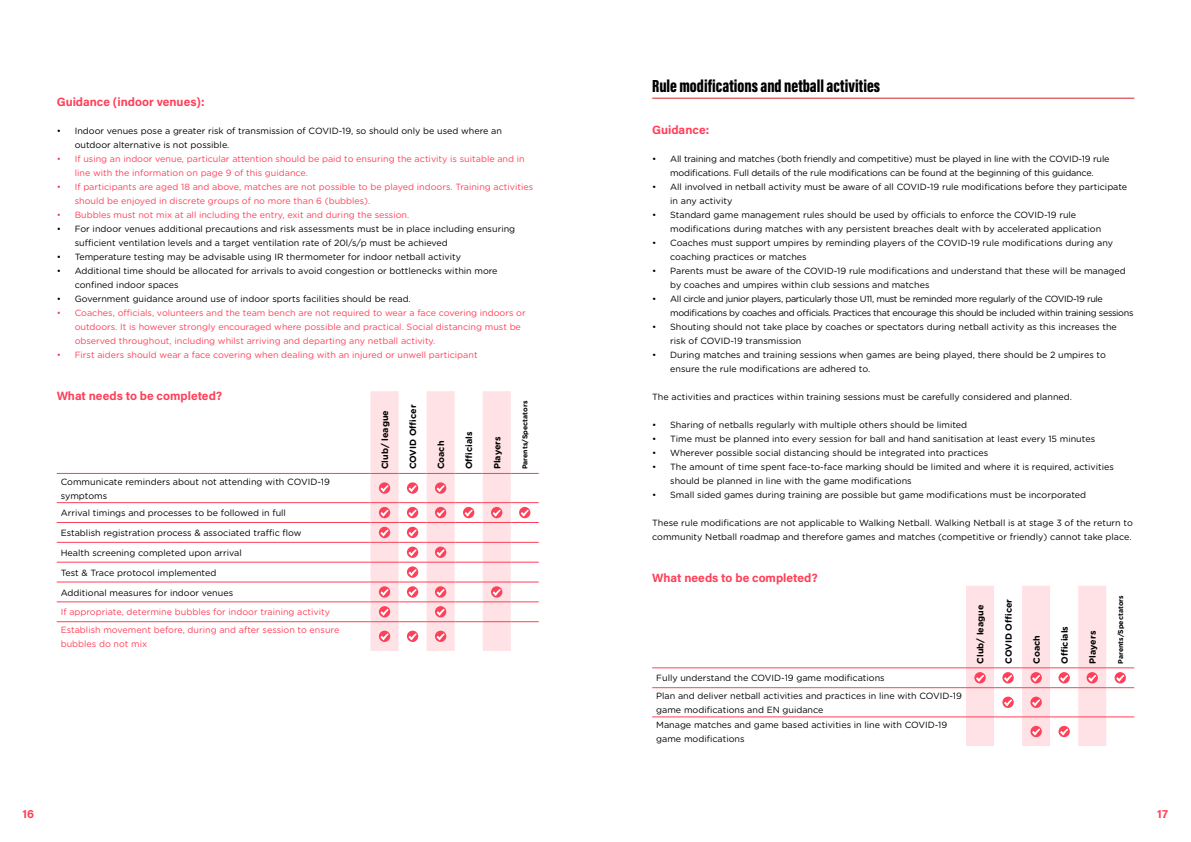
<style>
.page{position:relative;width:1191px;height:842px;background:#fff}
.page>*{position:absolute;margin:0;border:0;box-sizing:border-box;transform-origin:0 0}
.t1{font:18px "Acumin Variable Concept";letter-spacing:-.12em;color:#000}
.t2{font:12px "Acumin Variable Concept";letter-spacing:.05em;color:#ff4059}
.t3{font:9px/14px "Gotham Rounded";color:#000}
.t4{font:9px/14px "Gotham Rounded";color:#ff4059}
.t5{font:9px/14px "Gotham Rounded";letter-spacing:-.035em;color:#000}
.t6{font:9px/14px "Gotham Rounded";letter-spacing:-.02em;color:#000;text-align:center}
.t7{font:700 9px "Gotham Rounded";color:#000}
.t8{font:700 7px "Gotham Rounded";color:#000}
</style>
<div class="page">
<hr style="left:652px;top:98px;width:482px;height:1px;background:#d2232a">
<hr style="left:57px;top:473px;width:313px;height:1px;background:#ff4059">
<hr style="left:57px;top:502px;width:313px;height:1px;background:#ff4059">
<hr style="left:57px;top:522px;width:313px;height:1px;background:#ff4059">
<hr style="left:57px;top:542px;width:313px;height:1px;background:#ff4059">
<hr style="left:57px;top:562px;width:313px;height:1px;background:#ff4059">
<hr style="left:57px;top:582px;width:313px;height:1px;background:#ff4059">
<hr style="left:57px;top:602px;width:313px;height:1px;background:#ff4059">
<hr style="left:57px;top:621px;width:313px;height:1px;background:#ff4059">
<svg style="left:370px;top:391px;width:169px;height:260px"></svg>
<hr style="left:652px;top:668px;width:314px;height:1px;background:#ff4059">
<hr style="left:652px;top:687px;width:314px;height:1px;background:#ff4059">
<hr style="left:652px;top:717px;width:314px;height:1px;background:#ff4059">
<svg style="left:966px;top:586px;width:168px;height:160px"></svg>
<h2 class="t2" style="left:57px;top:94px;width:148px">Guidance (indoor venues):</h2>
<p class="t3" style="left:75px;top:123px;width:429px;text-indent:-18px">• Indoor venues pose a greater risk of transmission of COVID-19, so should only be used where an outdoor alternative is not possible.</p>
<p class="t4" style="left:75px;top:151px;width:451px;text-indent:-18px">• If using an indoor venue, particular attention should be paid to ensuring the activity is suitable and in line with the information on page 9 of this guidance.</p>
<p class="t4" style="left:75px;top:179px;width:460px;text-indent:-18px">• If participants are aged 18 and above, matches are not possible to be played indoors. Training activities should be enjoyed in discrete groups of no more than 6 (bubbles).</p>
<p class="t4" style="left:57px;top:207px;width:354px">• Bubbles must not mix at all including the entry, exit and during the session.</p>
<p class="t3" style="left:75px;top:221px;width:442px;text-indent:-18px">• For indoor venues additional precautions and risk assessments must be in place including ensuring sufficient ventilation levels and a target ventilation rate of 20l/s/p must be achieved</p>
<p class="t3" style="left:57px;top:249px;width:406px">• Temperature testing may be advisable using IR thermometer for indoor netball activity</p>
<p class="t3" style="left:75px;top:263px;width:424px;text-indent:-18px">• Additional time should be allocated for arrivals to avoid congestion or bottlenecks within more confined indoor spaces</p>
<p class="t3" style="left:57px;top:291px;width:356px">• Government guidance around use of indoor sports facilities should be read.</p>
<p class="t4" style="left:75px;top:305px;width:452px;text-indent:-18px">• Coaches, officials, volunteers and the team bench are not required to wear a face covering indoors or outdoors. It is however strongly encouraged where possible and practical. Social distancing must be observed throughout, including whilst arriving and departing any netball activity.</p>
<p class="t4" style="left:57px;top:347px;width:422px">• First aiders should wear a face covering when dealing with an injured or unwell participant</p>
<h2 class="t2" style="left:57px;top:388px;width:166px">What needs to be completed?</h2>
<p class="t8" style="left:520px;top:469px;width:70px;rotate:-90deg">Parents/Spectators</p>
<p class="t7" style="left:378px;top:469px;width:61px;rotate:-90deg">Club/ league</p>
<p class="t7" style="left:406px;top:469px;width:66px;rotate:-90deg">COVID Officer</p>
<p class="t7" style="left:434px;top:469px;width:30px;rotate:-90deg">Coach</p>
<p class="t7" style="left:462px;top:469px;width:39px;rotate:-90deg">Officials</p>
<p class="t7" style="left:490px;top:469px;width:34px;rotate:-90deg">Players</p>
<p class="t3" style="left:61px;top:474px;width:271px">Communicate reminders about not attending with COVID-19 symptoms</p>
<p class="t3" style="left:61px;top:506px;width:227px">Arrival timings and processes to be followed in full</p>
<p class="t3" style="left:61px;top:525px;width:242px">Establish registration process &amp; associated traffic flow</p>
<p class="t3" style="left:61px;top:545px;width:183px">Health screening completed upon arrival</p>
<p class="t3" style="left:61px;top:565px;width:157px">Test &amp; Trace protocol implemented</p>
<p class="t3" style="left:61px;top:585px;width:174px">Additional measures for indoor venues</p>
<p class="t4" style="left:61px;top:603px;width:280px;line-height:17.5px">If appropriate, determine bubbles for indoor training activity<br>Establish movement before, during and after session to ensure</p>
<p class="t4" style="left:61px;top:636px;width:88px">bubbles do not mix</p>
<h1 class="t1" style="left:652px;top:73px;width:231px">Rule modifications and netball activities</h1>
<h2 class="t2" style="left:652px;top:122px;width:58px">Guidance:</h2>
<p class="t6" style="left:652px;top:151px;width:459px">• All training and matches (both friendly and competitive) must be played in line with the COVID-19 rule modifications. Full details of the rule modifications can be found at the beginning of this guidance.</p>
<p class="t3" style="left:670px;top:179px;width:458px;text-indent:-18px">• All involved in netball activity must be aware of all COVID-19 rule modifications before they participate in any activity</p>
<p class="t3" style="left:670px;top:207px;width:432px;text-indent:-18px">• Standard game management rules should be used by officials to enforce the COVID-19 rule modifications during matches with any persistent breaches dealt with by accelerated application</p>
<p class="t3" style="left:670px;top:235px;width:444px;text-indent:-18px">• Coaches must support umpires by reminding players of the COVID-19 rule modifications during any coaching practices or matches</p>
<p class="t3" style="left:670px;top:263px;width:457px;text-indent:-18px">• Parents must be aware of the COVID-19 rule modifications and understand that these will be managed by coaches and umpires within club sessions and matches</p>
<p class="t5" style="left:670px;top:291px;width:465px;text-indent:-18px">• All circle and junior players, particularly those U11, must be reminded more regularly of the COVID-19 rule modifications by coaches and officials. Practices that encourage this should be included within training sessions</p>
<p class="t3" style="left:670px;top:319px;width:448px;text-indent:-18px">• Shouting should not take place by coaches or spectators during netball activity as this increases the risk of COVID-19 transmission</p>
<p class="t3" style="left:670px;top:347px;width:437px;text-indent:-18px">• During matches and training sessions when games are being played, there should be 2 umpires to ensure the rule modifications are adhered to.</p>
<p class="t3" style="left:652px;top:389px;width:421px">The activities and practices within training sessions must be carefully considered and planned.</p>
<p class="t3" style="left:652px;top:417px;width:316px">• Sharing of netballs regularly with multiple others should be limited</p>
<p class="t3" style="left:652px;top:431px;width:444px">• Time must be planned into every session for ball and hand sanitisation at least every 15 minutes</p>
<p class="t3" style="left:652px;top:445px;width:337px">• Wherever possible social distancing should be integrated into practices</p>
<p class="t3" style="left:670px;top:459px;width:445px;text-indent:-18px">• The amount of time spent face-to-face marking should be limited and where it is required, activities should be planned in line with the game modifications</p>
<p class="t3" style="left:652px;top:487px;width:435px">• Small sided games during training are possible but game modifications must be incorporated</p>
<p class="t3" style="left:652px;top:515px;width:482px">These rule modifications are not applicable to Walking Netball. Walking Netball is at stage 3 of the return to community Netball roadmap and therefore games and matches (competitive or friendly) cannot take place.</p>
<h2 class="t2" style="left:652px;top:570px;width:166px">What needs to be completed?</h2>
<p class="t3" style="left:656px;top:669px;width:307px;line-height:17.5px">Fully understand the COVID-19 game modifications<br>Plan and deliver netball activities and practices in line with COVID-19</p>
<p class="t3" style="left:656px;top:702px;width:293px;line-height:15.2px">game modifications and EN guidance<br>Manage matches and game based activities in line with COVID-19</p>
<p class="t3" style="left:656px;top:731px;width:90px">game modifications</p>
<p class="t7" style="left:974px;top:664px;width:61px;rotate:-90deg">Club/ league</p>
<p class="t7" style="left:1002px;top:664px;width:66px;rotate:-90deg">COVID Officer</p>
<p class="t7" style="left:1030px;top:664px;width:30px;rotate:-90deg">Coach</p>
<p class="t7" style="left:1058px;top:664px;width:39px;rotate:-90deg">Officials</p>
<p class="t7" style="left:1086px;top:664px;width:34px;rotate:-90deg">Players</p>
<p class="t8" style="left:1115px;top:664px;width:70px;rotate:-90deg">Parents/Spectators</p>
<h2 class="t2" style="left:22px;top:806px;width:13px">16</h2>
<h2 class="t2" style="left:1157px;top:806px;width:12px">17</h2>
</div>
